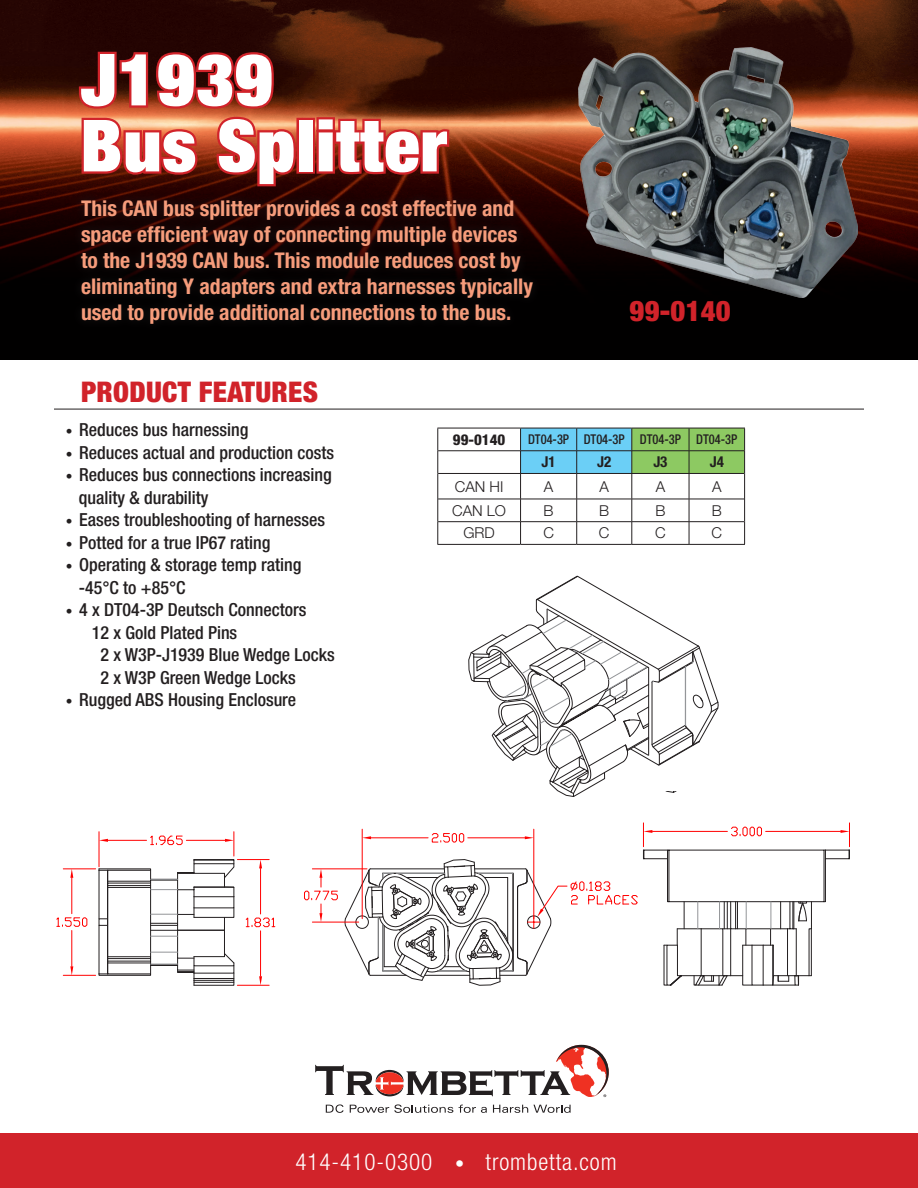
<style>
.page{position:relative;width:918px;height:1188px;background:#fff}
.page>*{position:absolute;margin:0;border:0;box-sizing:border-box;transform-origin:0 0}
.t1{font:900 condensed 72px/66px "Helvetica Neue LT Std";letter-spacing:.02em;color:#fff}
.t2{font:900 condensed 28.5px "Helvetica Neue LT Std";letter-spacing:.01em;color:#d1232a}
.t3{font:300 condensed 23.25px "Helvetica Neue LT Std";letter-spacing:.04em;color:#fff}
.t4{font:700 condensed 21.75px/26.1px "Helvetica Neue LT Std";color:#f69c7b}
.t5{font:500 condensed 18px/22.5px "Helvetica Neue LT Std";color:#231f20}
.t6{font:300 15px "Helvetica Neue LT Std";color:#231f20}
.t7{font:700 condensed 15px "Helvetica Neue LT Std";color:#231f20}
.t8{font:800 condensed 15px "Helvetica Neue LT Std";color:#231f20}
.t9{font:500 condensed 13.5px "Helvetica Neue LT Std";color:#231f20;scale:.92 1}
.s1{font-size:13.5px}
.s2{font-weight:400;font-size:18.3px}
</style>
<div class="page">
<img style="left:0;top:0;width:918px;height:360px">
<div style="left:0;top:1134px;width:918px;height:54px;background:#d1232a"></div>
<svg style="left:326px;top:1104px;width:18px;height:9px"></svg>
<svg style="left:350px;top:1104px;width:103px;height:9px"></svg>
<svg style="left:459px;top:1105px;width:28px;height:8px"></svg>
<svg style="left:493px;top:1105px;width:78px;height:8px"></svg>
<svg style="left:315px;top:1045px;width:294px;height:52px"></svg>
<div style="left:72px;top:191px;width:470px;height:142px;background:#231f20;opacity:.75"></div>
<svg style="left:77px;top:49px;width:221px;height:140px;background:#922f21"></svg>
<div style="left:296px;top:118px;width:19px;height:56px;border:4px solid #d1232a"></div>
<svg style="left:314px;top:115px;width:138px;height:62px;background:#ab3526"></svg>
<hr style="left:54px;top:409px;width:810px;height:1px;background:#231f20">
<hr style="left:438px;top:451px;width:82px;height:1px;background:#231f20">
<hr style="left:438px;top:473px;width:83px;height:1px;background:#231f20">
<hr style="left:438px;top:499px;width:83px;height:1px;background:#231f20">
<hr style="left:438px;top:521px;width:83px;height:1px;background:#231f20">
<hr style="left:437px;top:428px;width:84px;height:1px;background:#231f20">
<svg style="left:437px;top:428px;width:1px;height:116px"></svg>
<svg style="left:520px;top:428px;width:225px;height:116px"></svg>
<hr style="left:437px;top:544px;width:84px;height:1px;background:#231f20">
<hr style="left:521px;top:544px;width:56px;height:1px;background:#231f20">
<hr style="left:577px;top:544px;width:55px;height:1px;background:#231f20">
<hr style="left:632px;top:544px;width:57px;height:1px;background:#231f20">
<hr style="left:689px;top:544px;width:56px;height:1px;background:#231f20">
<hr style="left:521px;top:428px;width:56px;height:1px;background:#231f20">
<hr style="left:577px;top:428px;width:55px;height:1px;background:#231f20">
<img style="left:578px;top:48px;width:280px;height:249px">
<div style="left:644px;top:850px;width:24px;height:9px;border:1px solid #231f20"></div>
<svg style="left:468px;top:576px;width:251px;height:221px"></svg>
<hr style="left:652px;top:831px;width:75px;height:1px;background:#f00">
<svg style="left:664px;top:823px;width:186px;height:163px"></svg>
<hr style="left:312px;top:869px;width:55px;height:1px;background:#f00">
<hr style="left:312px;top:922px;width:47px;height:1px;background:#f00">
<svg style="left:304px;top:869px;width:34px;height:53px"></svg>
<hr style="left:63px;top:869px;width:33px;height:1px;background:#f00">
<hr style="left:63px;top:975px;width:33px;height:1px;background:#f00">
<hr style="left:71px;top:878px;width:1px;height:36px;background:#f00">
<hr style="left:71px;top:931px;width:1px;height:35px;background:#f00">
<svg style="left:70px;top:869px;width:3px;height:9px"></svg>
<svg style="left:70px;top:966px;width:3px;height:9px"></svg>
<svg style="left:56px;top:917px;width:32px;height:10px"></svg>
<svg style="left:99px;top:832px;width:136px;height:154px"></svg>
<hr style="left:237px;top:859px;width:32px;height:1px;background:#f00">
<hr style="left:237px;top:985px;width:32px;height:1px;background:#f00">
<hr style="left:260px;top:868px;width:1px;height:46px;background:#f00">
<hr style="left:260px;top:931px;width:1px;height:45px;background:#f00">
<svg style="left:259px;top:860px;width:3px;height:8px"></svg>
<svg style="left:259px;top:976px;width:3px;height:9px"></svg>
<svg style="left:245px;top:917px;width:30px;height:11px"></svg>
<svg style="left:345px;top:823px;width:307px;height:163px"></svg>
<h1 class="t1" style="left:81px;top:45px;width:368px">J1939<br>Bus Splitter</h1>
<p class="t4" style="left:81px;top:195px;width:454px">This CAN bus splitter provides a cost effective and space efficient way of connecting multiple devices to the J1939 CAN bus. This module reduces cost by eliminating Y adapters and extra harnesses typically used to provide additional connections to the bus.</p>
<h2 class="t2" style="left:630px;top:293px;width:103px">99-0140</h2>
<h2 class="t2" style="left:81px;top:374px;width:239px">PRODUCT FEATURES</h2>
<p class="t5" style="left:66px;top:418px;width:184px"><span class="s1">•</span> Reduces bus harnessing</p>
<p class="t5" style="left:66px;top:441px;width:270px"><span class="s1">•</span> Reduces actual and production costs</p>
<p class="t5" style="left:79px;top:463px;width:255px;text-indent:-13px"><span class="s1">•</span> Reduces bus connections increasing quality &amp; durability</p>
<p class="t5" style="left:66px;top:508px;width:261px"><span class="s1">•</span> Eases troubleshooting of harnesses</p>
<p class="t5" style="left:66px;top:531px;width:206px"><span class="s1">•</span> Potted for a true IP67 rating</p>
<p class="t5" style="left:79px;top:553px;width:224px;text-indent:-13px"><span class="s1">•</span> Operating &amp; storage temp rating -45°C to +85°C</p>
<p class="t5" style="left:66px;top:598px;width:242px"><span class="s1">•</span> 4 x DT04-3P Deutsch Connectors</p>
<p class="t5" style="left:92px;top:621px;width:147px">12 x Gold Plated Pins</p>
<p class="t5" style="left:100px;top:643px;width:236px">2 x W3P-J1939 Blue Wedge Locks</p>
<p class="t5" style="left:100px;top:666px;width:197px">2 x W3P Green Wedge Locks</p>
<p class="t5" style="left:66px;top:688px;width:232px"><span class="s1">•</span> Rugged ABS Housing Enclosure</p>
<p class="t8" style="left:453px;top:430px;width:54px">99-0140</p>
<p class="t9" style="left:528px;top:431px;width:229px">DT04-3P DT04-3P DT04-3P DT04-3P</p>
<p class="t7" style="left:542px;top:453px;width:16px">J1</p>
<p class="t7" style="left:597px;top:453px;width:16px">J2</p>
<p class="t7" style="left:653px;top:453px;width:16px">J3</p>
<p class="t7" style="left:710px;top:453px;width:16px">J4</p>
<p class="t6" style="left:455px;top:477px;width:50px">CAN HI</p>
<p class="t6" style="left:544px;top:477px;width:11px">A</p>
<p class="t6" style="left:600px;top:477px;width:11px">A</p>
<p class="t6" style="left:656px;top:477px;width:11px">A</p>
<p class="t6" style="left:712px;top:477px;width:11px">A</p>
<p class="t6" style="left:452px;top:501px;width:55px">CAN LO</p>
<p class="t6" style="left:544px;top:501px;width:12px">B</p>
<p class="t6" style="left:599px;top:501px;width:12px">B</p>
<p class="t6" style="left:655px;top:501px;width:12px">B</p>
<p class="t6" style="left:712px;top:501px;width:12px">B</p>
<p class="t6" style="left:463px;top:524px;width:33px">GRD</p>
<p class="t6" style="left:543px;top:524px;width:12px">C</p>
<p class="t6" style="left:599px;top:524px;width:12px">C</p>
<p class="t6" style="left:655px;top:524px;width:12px">C</p>
<p class="t6" style="left:712px;top:524px;width:12px">C</p>
<p class="t3" style="left:295px;top:1149px;width:323px">414-410-0300 <span class="s2">•</span> trombetta.com</p>
</div>
